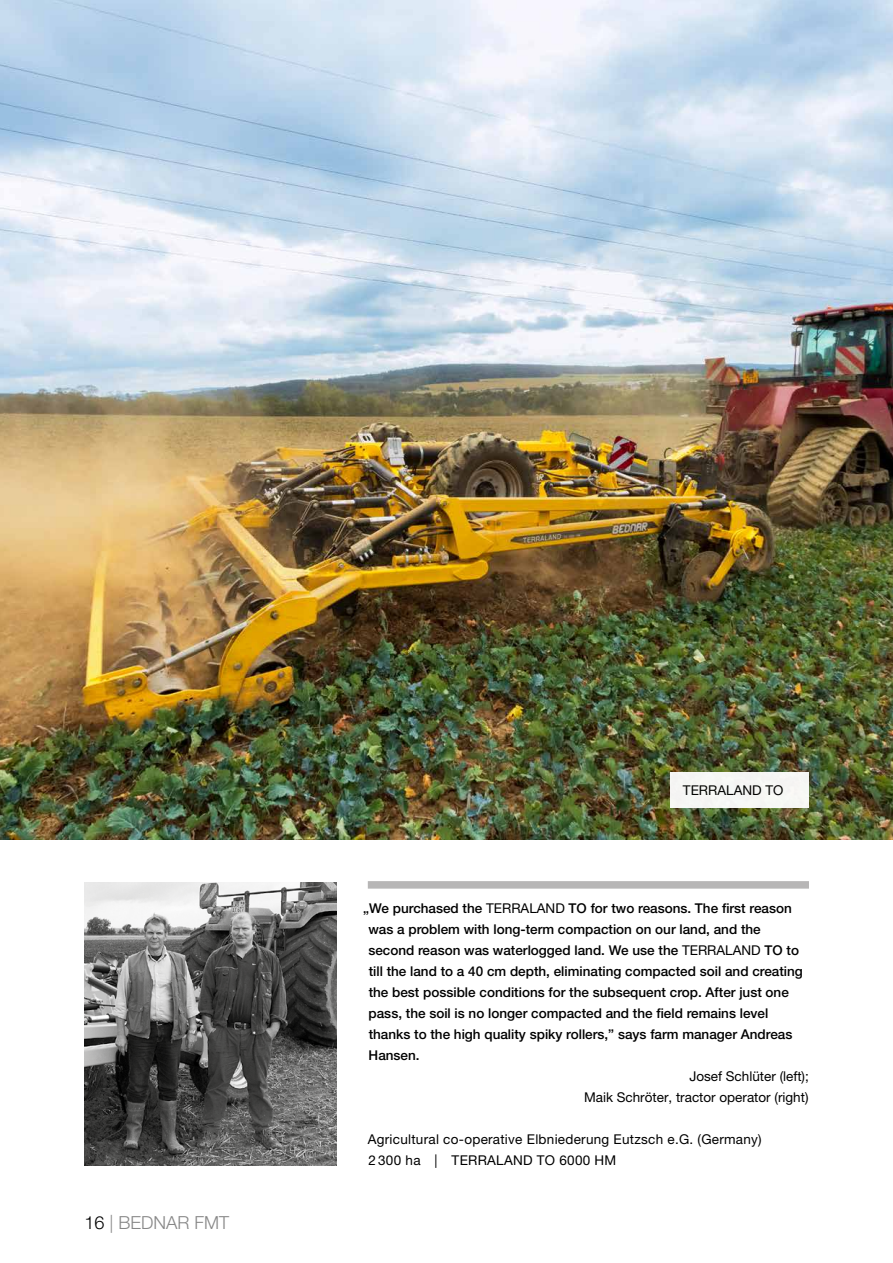
<style>
.page{position:relative;width:893px;height:1263px;background:#fff}
.page>*{position:absolute;margin:0;border:0;box-sizing:border-box;transform-origin:0 0}
.t1{font:300 18px "Helvetica Neue LT Pro";color:#878787}
.Reference_citace{font:500 13.5px "Helvetica Neue LT Pro";color:#000}
.Reference_popis{font:13.5px "Helvetica Neue LT Pro";letter-spacing:.02em;color:#000}
.Reference_citace-2{font:13.5px "Helvetica Neue LT Pro";color:#000}
.Reference_popis-2{font:13.5px "Helvetica Neue LT Pro";color:#000}
.s1{color:#000}
.s2{font-weight:400}
</style>
<div class="page">
<img style="left:0;top:0;width:893px;height:840px">
<div style="left:670px;top:773px;width:139px;height:35px;background:#f6f6f4"></div>
<img style="left:84px;top:882px;width:252px;height:283px">
<div style="left:368px;top:881px;width:441px;height:8px;background:#b7b6b6"></div>
<h1 class="t1" style="left:84px;top:1211px;width:146px"><span class="s1">16</span> | BEDNAR FMT</h1>
<p class="Reference_popis-2" style="left:683px;top:782px;width:102px">TERRALAND TO</p>
<p class="Reference_citace" style="left:363px;top:900px;width:430px">„We purchased the <span class="s2">TERRALAND</span> TO for two reasons. The first reason</p>
<p class="Reference_citace" style="left:368px;top:921px;width:394px">was a problem with long-term compaction on our land, and the</p>
<p class="Reference_citace" style="left:368px;top:942px;width:432px">second reason was waterlogged land. We use the <span class="s2">TERRALAND</span> TO to</p>
<p class="Reference_citace" style="left:369px;top:963px;width:436px">till the land to a 40 cm depth, eliminating compacted soil and creating</p>
<p class="Reference_citace" style="left:369px;top:984px;width:422px">the best possible conditions for the subsequent crop. After just one</p>
<p class="Reference_citace" style="left:369px;top:1005px;width:401px">pass, the soil is no longer compacted and the field remains level</p>
<p class="Reference_citace" style="left:369px;top:1026px;width:425px">thanks to the high quality spiky rollers,” says farm manager Andreas</p>
<p class="Reference_citace" style="left:369px;top:1047px;width:53px">Hansen.</p>
<p class="Reference_citace-2" style="left:689px;top:1068px;width:121px">Josef Schlüter (left);</p>
<p class="Reference_citace-2" style="left:584px;top:1089px;width:226px">Maik Schröter, tractor operator (right)</p>
<p class="Reference_popis" style="left:368px;top:1131px;width:395px">Agricultural co-operative Elbniederung Eutzsch e.G. (Germany)</p>
<p class="Reference_popis" style="left:368px;top:1152px;width:249px">2 300 ha | TERRALAND TO 6000 HM</p>
</div>
